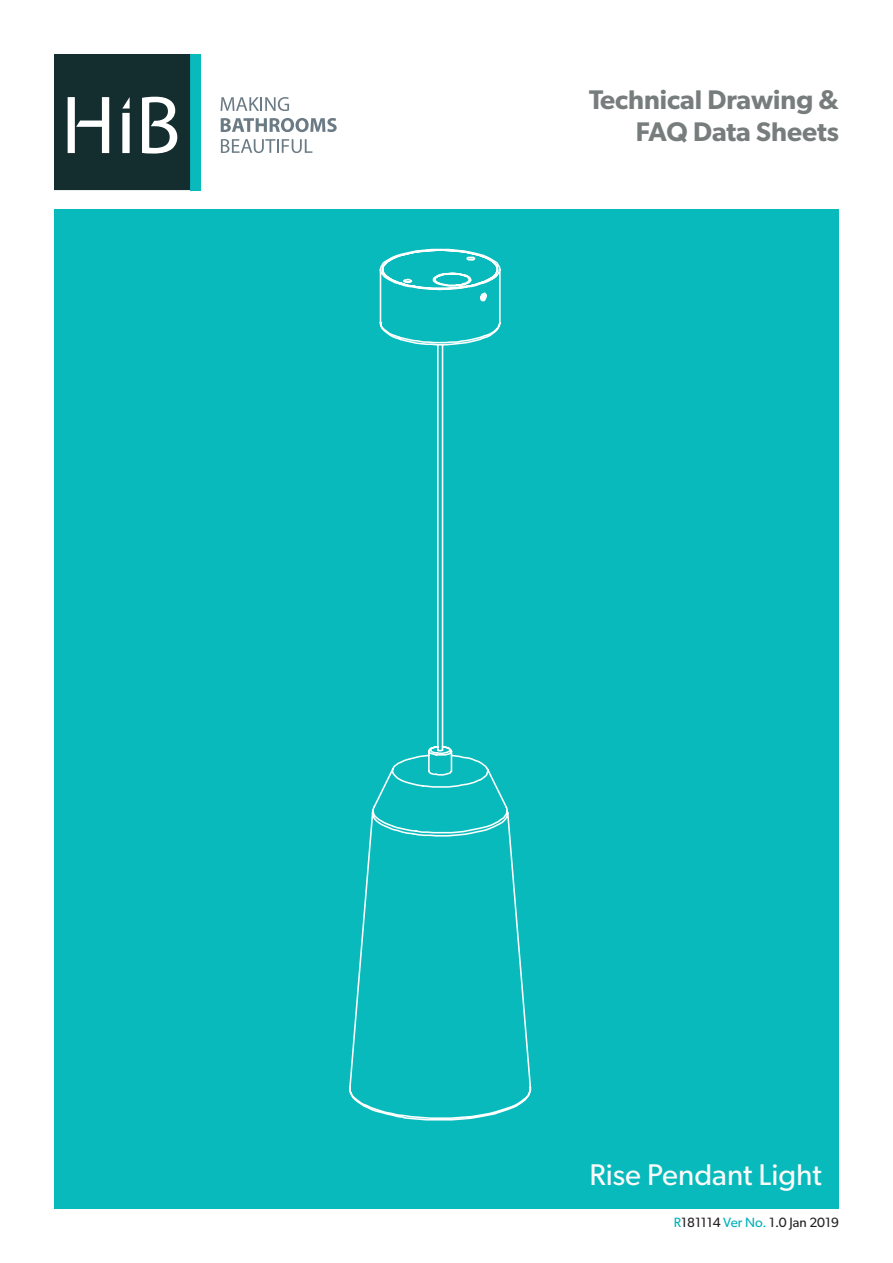
<style>
.page{position:relative;width:893px;height:1263px;background:#fff}
.page>*{position:absolute;margin:0;border:0;box-sizing:border-box;transform-origin:0 0}
.t1{font:30px "Gibson";color:#fafafa}
.t2{font:600 27px "Gibson";color:#777c7d}
.Contact_Text{font:13.5px "Gibson";color:#231f20}
.s1{color:#00b2b9}
</style>
<div class="page">
<div style="left:54px;top:209px;width:785px;height:1000px;background:#08babb"></div>
<div style="left:190px;top:54px;width:10px;height:136px;background:#08babb"></div>
<svg style="left:54px;top:54px;width:136px;height:136px;background:#324849"></svg>
<svg style="left:221px;top:97px;width:68px;height:14px"></svg>
<svg style="left:221px;top:118px;width:116px;height:14px"></svg>
<svg style="left:221px;top:139px;width:91px;height:14px"></svg>
<svg style="left:349px;top:249px;width:182px;height:871px"></svg>
<p class="t2" style="left:589px;top:83px;width:251px">Technical Drawing &amp;</p>
<p class="t2" style="left:636px;top:116px;width:205px">FAQ Data Sheets</p>
<p class="t1" style="left:589px;top:1156px;width:234px">Rise Pendant Light</p>
<p class="Contact_Text" style="left:674px;top:1214px;width:166px"><span class="s1">R</span>181114 <span class="s1">Ver No.</span> 1.0 Jan 2019</p>
</div>
